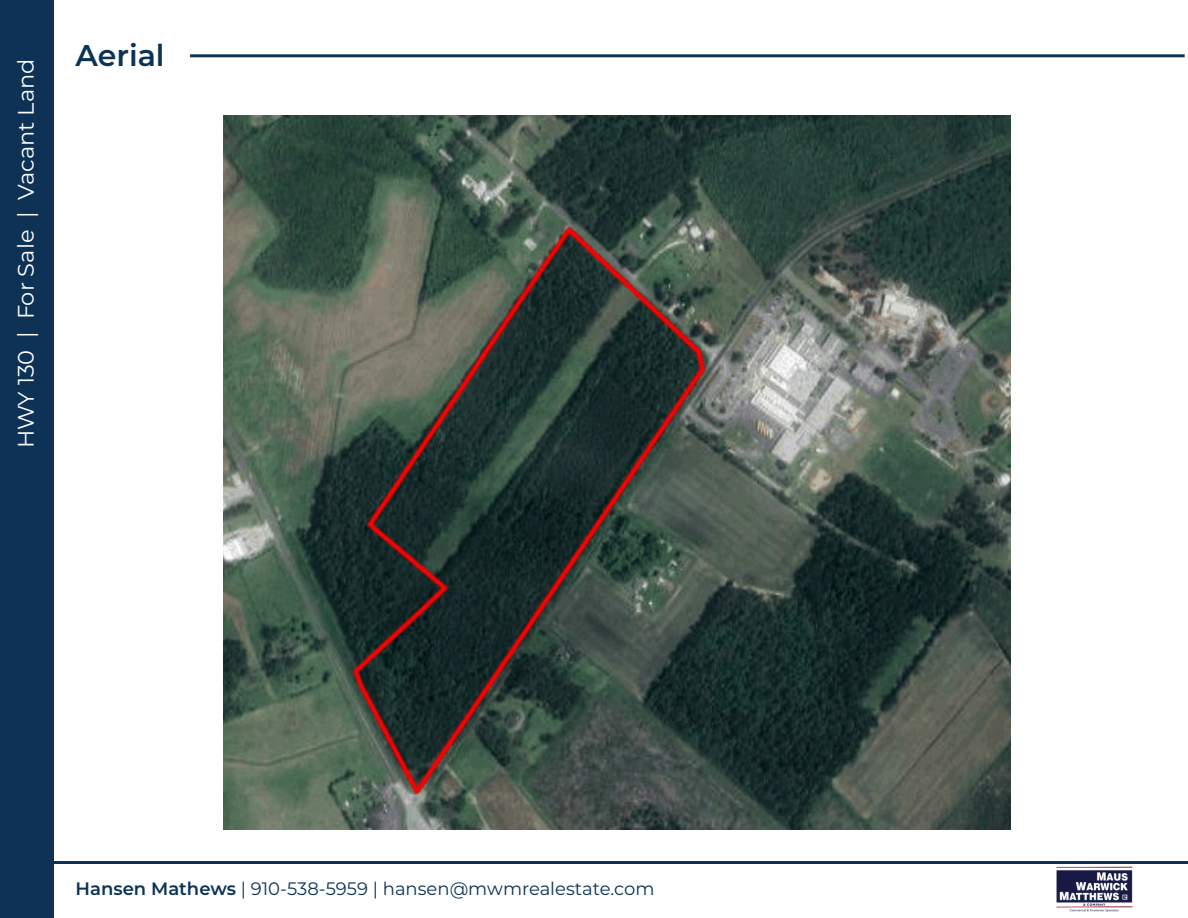
<style>
.page{position:relative;width:1188px;height:918px;background:#fff}
.page>*{position:absolute;margin:0;border:0;box-sizing:border-box;transform-origin:0 0}
.t1{font:600 30px "Montserrat";color:#0b3355}
.t2{font:22.5px "Montserrat";color:#fff}
.t3{font:18px "Montserrat";color:#0b3355}
.s1{font-weight:600}
</style>
<div class="page">
<img style="left:1056px;top:866px;width:77px;height:46px">
<hr style="left:0;top:861px;width:1188px;height:3px;background:#0b3355">
<div style="left:0;top:0;width:54px;height:918px;background:#0d3256"></div>
<img style="left:223px;top:116px;width:787px;height:713px">
<hr style="left:190px;top:54px;width:995px;height:3px;background:#0b3355">
<p class="t2" style="left:11px;top:448px;width:391px;rotate:-90deg">HWY 130 | For Sale | Vacant Land</p>
<p class="t1" style="left:76px;top:34px;width:90px">Aerial</p>
<p class="t3" style="left:76px;top:876px;width:580px"><span class="s1">Hansen Mathews</span> | 910-538-5959 | hansen@mwmrealestate.com</p>
</div>
